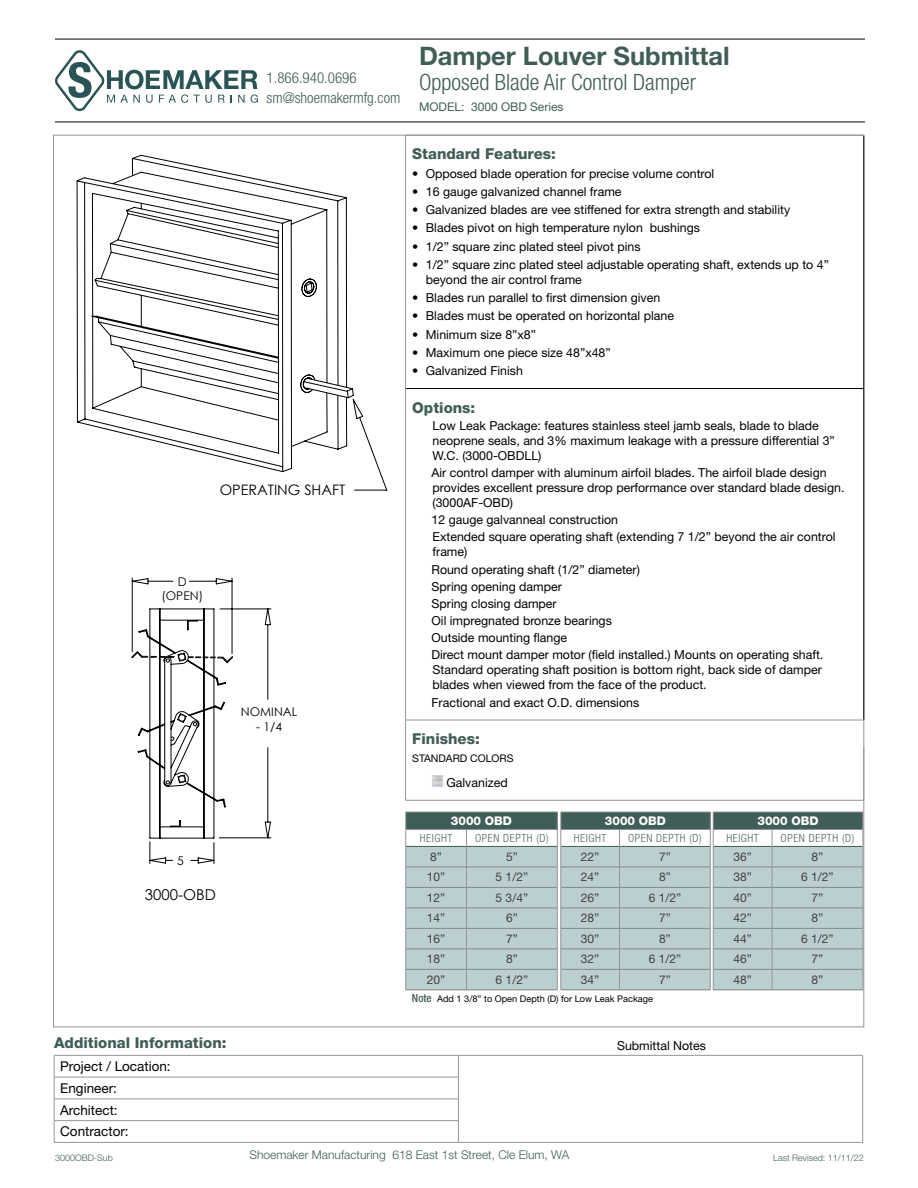
<style>
.page{position:relative;width:918px;height:1188px;background:#fff}
.page>*{position:absolute;margin:0;border:0;box-sizing:border-box;transform-origin:0 0}
.t1{font:700 25.5px "Helvetica Neue LT Std";color:#405e57}
.t2{font:300 condensed 22.5px "Helvetica Neue LT Std";color:#405e57}
.t3{font:800 15px "Helvetica Neue LT Std";color:#405e57}
.t4{font:300 condensed 15px/19.5px "Helvetica Neue LT Std";color:#405e57}
.t5{font:15px "Century Gothic";color:#000}
.t6{font:14.4px "Century Gothic";color:#000}
.t7{font:13.5px/21.8px "Helvetica Neue LT Std";color:#000}
.t8{font:12.3px/17.1px "Helvetica Neue LT Std";color:#000}
.t9{font:12px "Helvetica Neue LT Std";color:#414042}
.t10{font:300 12px "Helvetica Neue LT Std";color:#405e57}
.t11{font:800 12px "Helvetica Neue LT Std";color:#fff}
.t12{font:12px "Helvetica Neue LT Std";color:#405e57}
.t13{font:12px/14.4px "Century Gothic";color:#000;text-align:center}
.t14{font:300 condensed 11.25px "Helvetica Neue LT Std";letter-spacing:.05em;color:#506862}
.t15{font:10.5px "Helvetica Neue LT Std";color:#000}
.t16{font:9.15px "Helvetica Neue LT Std";color:#000}
.t17{font:300 9px "Helvetica Neue LT Std";color:#405e57}
.s1{font-weight:500;font-stretch:condensed;font-size:11.1px;color:#405e57}
</style>
<div class="page">
<hr style="left:458px;top:1055px;width:405px;height:1px;background:#939598">
<svg style="left:862px;top:1056px;width:1px;height:86px"></svg>
<hr style="left:458px;top:1142px;width:405px;height:1px;background:#939598">
<hr style="left:54px;top:1055px;width:404px;height:1px;background:#939598">
<hr style="left:54px;top:1077px;width:405px;height:1px;background:#939598">
<hr style="left:54px;top:1099px;width:405px;height:1px;background:#939598">
<hr style="left:54px;top:1120px;width:405px;height:1px;background:#939598">
<svg style="left:54px;top:1056px;width:1px;height:86px"></svg>
<svg style="left:458px;top:1056px;width:1px;height:86px"></svg>
<hr style="left:54px;top:1142px;width:404px;height:1px;background:#939598">
<svg style="left:55px;top:50px;width:203px;height:61px"></svg>
<hr style="left:55px;top:39px;width:810px;height:1px;background:#000">
<hr style="left:55px;top:122px;width:810px;height:1px;background:#000">
<hr style="left:864px;top:135px;width:1px;height:253px;background:#000">
<hr style="left:864px;top:389px;width:1px;height:331px;background:#000">
<hr style="left:405px;top:135px;width:459px;height:1px;background:#939598">
<hr style="left:405px;top:135px;width:1px;height:254px;background:#939598">
<svg style="left:405px;top:721px;width:1px;height:47px"></svg>
<svg style="left:864px;top:747px;width:1px;height:21px"></svg>
<hr style="left:405px;top:768px;width:1px;height:32px;background:#939598">
<hr style="left:864px;top:768px;width:1px;height:32px;background:#939598">
<hr style="left:405px;top:800px;width:459px;height:1px;background:#939598">
<hr style="left:406px;top:388px;width:458px;height:1px;background:#000">
<hr style="left:405px;top:389px;width:1px;height:331px;background:#939598">
<hr style="left:405px;top:720px;width:459px;height:1px;background:#939598">
<svg style="left:434px;top:778px;width:7px;height:6px"></svg>
<div style="left:432px;top:776px;width:11px;height:10px;border:1px solid #d9d9d9"></div>
<svg style="left:405px;top:812px;width:459px;height:178px;background:#b3c4c4"></svg>
<svg style="left:76px;top:154px;width:271px;height:277px"></svg>
<svg style="left:109px;top:239px;width:279px;height:252px"></svg>
<svg style="left:131px;top:577px;width:141px;height:287px"></svg>
<p class="t4" style="left:267px;top:68px;width:135px">1.866.940.0696 sm@shoemakermfg.com</p>
<p class="t6" style="left:220px;top:480px;width:127px">OPERATING SHAFT</p>
<p class="t13" style="left:161px;top:574px;width:43px">D (OPEN)</p>
<p class="t13" style="left:241px;top:705px;width:58px">NOMINAL</p>
<p class="t13" style="left:256px;top:719px;width:27px">- 1/4</p>
<p class="t13" style="left:177px;top:853px;width:8px">5</p>
<p class="t5" style="left:145px;top:884px;width:72px">3000-OBD</p>
<p class="t3" style="left:54px;top:1033px;width:174px">Additional Information:</p>
<p class="t7" style="left:60px;top:1055px;width:112px">Project / Location:<br>Engineer:<br>Architect:<br>Contractor:</p>
<h1 class="t1" style="left:419px;top:40px;width:312px">Damper Louver Submittal</h1>
<h2 class="t2" style="left:419px;top:69px;width:278px">Opposed Blade Air Control Damper</h2>
<p class="t12" style="left:419px;top:99px;width:146px">MODEL: 3000 OBD Series</p>
<p class="t3" style="left:412px;top:145px;width:145px">Standard Features:</p>
<p class="t8" style="left:412px;top:165px;width:304px">• Opposed blade operation for precise volume control</p>
<p class="t8" style="left:412px;top:183px;width:211px">• 16 gauge galvanized channel frame</p>
<p class="t8" style="left:412px;top:201px;width:379px">• Galvanized blades are vee stiffened for extra strength and stability</p>
<p class="t8" style="left:412px;top:219px;width:289px">• Blades pivot on high temperature nylon bushings</p>
<p class="t8" style="left:412px;top:238px;width:230px">• 1/2” square zinc plated steel pivot pins</p>
<p class="t8" style="left:426px;top:257px;width:405px;line-height:15px;text-indent:-14px">• 1/2” square zinc plated steel adjustable operating shaft, extends up to 4” beyond the air control frame</p>
<p class="t8" style="left:412px;top:289px;width:249px">• Blades run parallel to first dimension given</p>
<p class="t8" style="left:412px;top:307px;width:263px">• Blades must be operated on horizontal plane</p>
<p class="t8" style="left:412px;top:325px;width:125px">• Minimum size 8”x8”</p>
<p class="t8" style="left:412px;top:344px;width:200px">• Maximum one piece size 48”x48”</p>
<p class="t8" style="left:412px;top:362px;width:112px">• Galvanized Finish</p>
<p class="t3" style="left:412px;top:398px;width:65px">Options:</p>
<p class="t8" style="left:433px;top:418px;width:404px;line-height:15px">Low Leak Package: features stainless steel jamb seals, blade to blade neoprene seals, and 3% maximum leakage with a pressure differential 3”<br>W.C. (3000-OBDLL)</p>
<p class="t8" style="left:432px;top:465px;width:414px;line-height:15px">Air control damper with aluminum airfoil blades. The airfoil blade design provides excellent pressure drop performance over standard blade design. (3000AF-OBD)</p>
<p class="t8" style="left:432px;top:511px;width:406px">12 gauge galvanneal construction<br>Extended square operating shaft (extending 7 1/2” beyond the air control</p>
<p class="t8" style="left:432px;top:543px;width:393px">frame)<br>Round operating shaft (1/2” diameter)<br>Spring opening damper<br>Spring closing damper<br>Oil impregnated bronze bearings<br>Outside mounting flange<br>Direct mount damper motor (field installed.) Mounts on operating shaft.</p>
<p class="t8" style="left:433px;top:662px;width:391px;line-height:15px">Standard operating shaft position is bottom right, back side of damper blades when viewed from the face of the product.</p>
<p class="t8" style="left:432px;top:693px;width:209px">Fractional and exact O.D. dimensions</p>
<p class="t3" style="left:412px;top:730px;width:69px">Finishes:</p>
<p class="t15" style="left:412px;top:752px;width:103px">STANDARD COLORS</p>
<p class="t8" style="left:447px;top:774px;width:63px">Galvanized</p>
<p class="t11" style="left:451px;top:814px;width:63px">3000 OBD</p>
<p class="t14" style="left:420px;top:832px;width:34px">HEIGHT</p>
<p class="t14" style="left:475px;top:832px;width:75px">OPEN DEPTH (D)</p>
<p class="t9" style="left:430px;top:850px;width:13px">8”</p>
<p class="t9" style="left:506px;top:850px;width:13px">5”</p>
<p class="t9" style="left:427px;top:870px;width:20px">10”</p>
<p class="t9" style="left:496px;top:870px;width:34px">5 1/2”</p>
<p class="t9" style="left:427px;top:891px;width:20px">12”</p>
<p class="t9" style="left:496px;top:891px;width:34px">5 3/4”</p>
<p class="t9" style="left:427px;top:911px;width:20px">14”</p>
<p class="t9" style="left:506px;top:911px;width:13px">6”</p>
<p class="t9" style="left:427px;top:931px;width:20px">16”</p>
<p class="t9" style="left:506px;top:931px;width:13px">7”</p>
<p class="t9" style="left:427px;top:952px;width:20px">18”</p>
<p class="t9" style="left:506px;top:952px;width:13px">8”</p>
<p class="t9" style="left:427px;top:972px;width:20px">20”</p>
<p class="t9" style="left:496px;top:972px;width:34px">6 1/2”</p>
<p class="t16" style="left:412px;top:993px;width:243px"><span class="s1">Note</span> Add 1 3/8” to Open Depth (D) for Low Leak Package</p>
<p class="t11" style="left:605px;top:814px;width:63px">3000 OBD</p>
<p class="t14" style="left:574px;top:832px;width:34px">HEIGHT</p>
<p class="t14" style="left:628px;top:832px;width:75px">OPEN DEPTH (D)</p>
<p class="t9" style="left:581px;top:850px;width:20px">22”</p>
<p class="t9" style="left:659px;top:850px;width:13px">7”</p>
<p class="t9" style="left:581px;top:870px;width:20px">24”</p>
<p class="t9" style="left:659px;top:870px;width:13px">8”</p>
<p class="t9" style="left:581px;top:891px;width:20px">26”</p>
<p class="t9" style="left:649px;top:891px;width:34px">6 1/2”</p>
<p class="t9" style="left:581px;top:911px;width:20px">28”</p>
<p class="t9" style="left:659px;top:911px;width:13px">7”</p>
<p class="t9" style="left:581px;top:931px;width:20px">30”</p>
<p class="t9" style="left:659px;top:931px;width:13px">8”</p>
<p class="t9" style="left:581px;top:952px;width:20px">32”</p>
<p class="t9" style="left:649px;top:952px;width:34px">6 1/2”</p>
<p class="t9" style="left:581px;top:972px;width:20px">34”</p>
<p class="t9" style="left:659px;top:972px;width:13px">7”</p>
<p class="t11" style="left:757px;top:814px;width:63px">3000 OBD</p>
<p class="t14" style="left:726px;top:832px;width:34px">HEIGHT</p>
<p class="t14" style="left:781px;top:832px;width:75px">OPEN DEPTH (D)</p>
<p class="t9" style="left:733px;top:850px;width:20px">36”</p>
<p class="t9" style="left:812px;top:850px;width:13px">8”</p>
<p class="t9" style="left:733px;top:870px;width:20px">38”</p>
<p class="t9" style="left:801px;top:870px;width:34px">6 1/2”</p>
<p class="t9" style="left:733px;top:891px;width:20px">40”</p>
<p class="t9" style="left:812px;top:891px;width:13px">7”</p>
<p class="t9" style="left:733px;top:911px;width:20px">42”</p>
<p class="t9" style="left:812px;top:911px;width:13px">8”</p>
<p class="t9" style="left:733px;top:931px;width:20px">44”</p>
<p class="t9" style="left:801px;top:931px;width:34px">6 1/2”</p>
<p class="t9" style="left:733px;top:952px;width:20px">46”</p>
<p class="t9" style="left:812px;top:952px;width:13px">7”</p>
<p class="t9" style="left:733px;top:972px;width:20px">48”</p>
<p class="t9" style="left:812px;top:972px;width:13px">8”</p>
<p class="t8" style="left:617px;top:1037px;width:90px">Submittal Notes</p>
<p class="t17" style="left:55px;top:1152px;width:59px">3000OBD-Sub</p>
<p class="t10" style="left:249px;top:1147px;width:321px">Shoemaker Manufacturing 618 East 1st Street, Cle Elum, WA</p>
<p class="t17" style="left:773px;top:1152px;width:92px">Last Revised: 11/11/22</p>
</div>
